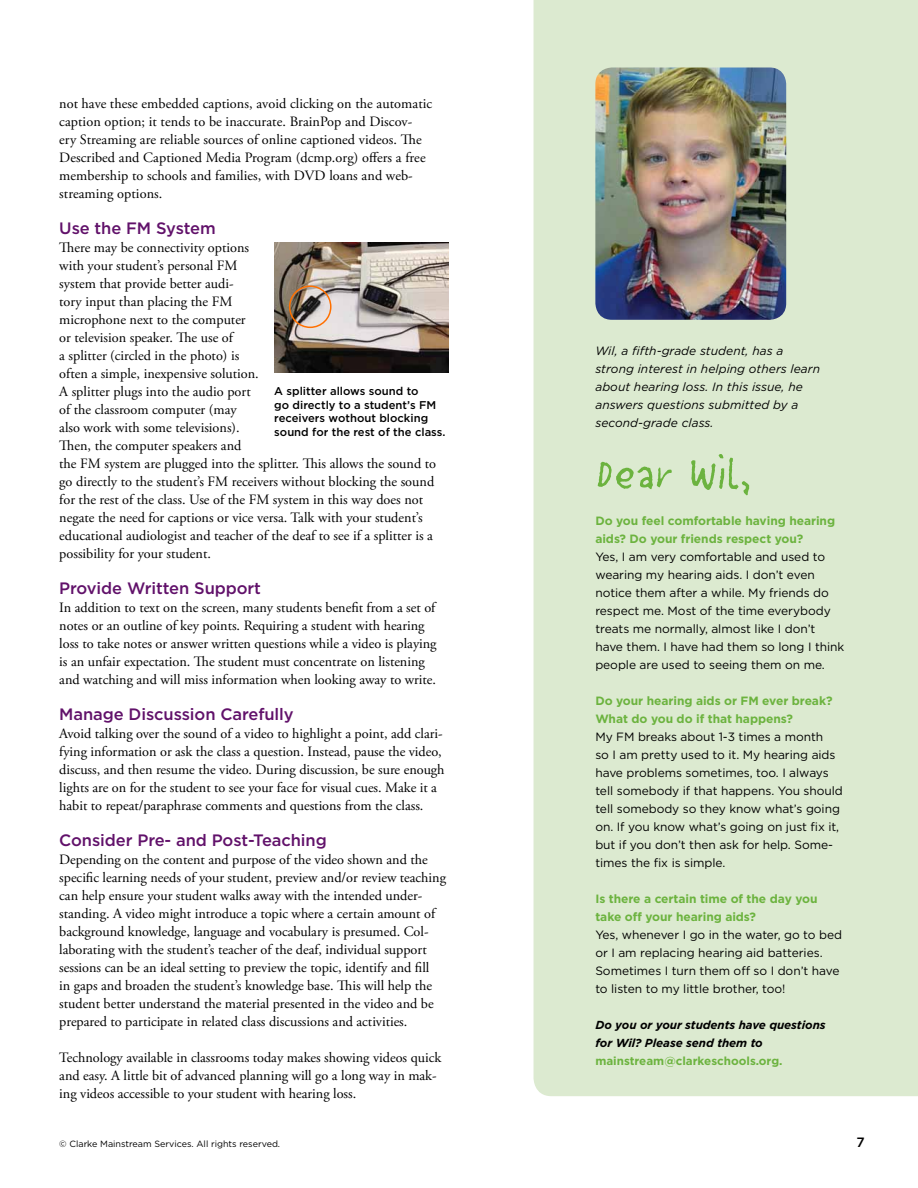
<style>
.page{position:relative;width:918px;height:1188px;background:#fff}
.page>*{position:absolute;margin:0;border:0;box-sizing:border-box;transform-origin:0 0}
.t1{font:51px "Litterbox ICG";letter-spacing:-.005em;color:#6cb33f}
.t2{font:500 16.5px "Gotham";letter-spacing:-.005em;color:#61116a}
.t3{font:14.25px/18px "Adobe Garamond Pro";color:#000}
.t4{font:500 13.5px "Gotham";color:#000}
.t5{font:12px/18px "Gotham";letter-spacing:-.005em;color:#000}
.t6{font:700 12px/18px "Gotham";letter-spacing:-.005em;color:#6cb33f}
.t7{font:italic 12px/18px "Gotham";letter-spacing:.005em;color:#000}
.t8{font:italic 700 11.7px/18px "Gotham";letter-spacing:-.005em;color:#000}
.t9{font:700 11.7px "Gotham";color:#6cb33f}
.t10{font:500 11.25px/13.5px "Gotham";color:#000}
.t11{font:9px "Gotham";color:#000}
</style>
<div class="page">
<div style="left:534px;top:0;width:384px;height:1096px;background:#dcead0"></div>
<img style="left:595px;top:68px;width:191px;height:252px">
<img style="left:274px;top:242px;width:175px;height:131px">
<div style="left:289px;top:285px;width:43px;height:43px;border:2px solid #ff7000;border-radius:50%"></div>
<p class="t3" style="left:59px;top:95px;width:374px">not have these embedded captions, avoid clicking on the automatic caption option; it tends to be inaccurate. BrainPop and Discov&shy;ery Streaming are reliable sources of online captioned videos. The Described and Captioned Media Program (dcmp.org) offers a free membership to schools and families, with DVD loans and web&shy;streaming options.</p>
<p class="t2" style="left:59px;top:217px;width:158px">Use the FM System</p>
<p class="t3" style="left:59px;top:239px;width:378px">There may be connectivity options<br>with your student’s personal FM<br>system that provide better audi-<br>tory input than placing the FM<br>microphone next to the computer<br>or television speaker. The use of<br>a splitter (circled in the photo) is<br>often a simple, inexpensive solution.<br>A splitter plugs into the audio port<br>of the classroom computer (may<br>also work with some televisions).<br>Then, the computer speakers and<br>the FM system are plugged into the splitter. This allows the sound to go directly to the student’s FM receivers without blocking the sound for the rest of the class. Use of the FM system in this way does not negate the need for captions or vice versa. Talk with your student’s educational audiologist and teacher of the deaf to see if a splitter is a possibility for your student.</p>
<p class="t2" style="left:59px;top:577px;width:203px">Provide Written Support</p>
<p class="t3" style="left:59px;top:599px;width:379px">In addition to text on the screen, many students benefit from a set of notes or an outline of key points. Requiring a student with hearing loss to take notes or answer written questions while a video is playing is an unfair expectation. The student must concentrate on listening and watching and will miss information when looking away to write.</p>
<p class="t2" style="left:59px;top:703px;width:236px">Manage Discussion Carefully</p>
<p class="t3" style="left:59px;top:725px;width:387px">Avoid talking over the sound of a video to highlight a point, add clari&shy;fying information or ask the class a question. Instead, pause the video, discuss, and then resume the video. During discussion, be sure enough lights are on for the student to see your face for visual cues. Make it a habit to repeat/paraphrase comments and questions from the class.</p>
<p class="t2" style="left:59px;top:829px;width:269px">Consider Pre- and Post-Teaching</p>
<p class="t3" style="left:59px;top:851px;width:388px">Depending on the content and purpose of the video shown and the specific learning needs of your student, preview and/or review teaching can help ensure your student walks away with the intended under&shy;standing. A video might introduce a topic where a certain amount of background knowledge, language and vocabulary is presumed. Col&shy;laborating with the student’s teacher of the deaf, individual support sessions can be an ideal setting to preview the topic, identify and fill<br>in gaps and broaden the student’s knowledge base. This will help the student better understand the material presented in the video and be prepared to participate in related class discussions and activities.</p>
<p class="t3" style="left:59px;top:1049px;width:383px">Technology available in classrooms today makes showing videos quick and easy. A little bit of advanced planning will go a long way in mak&shy;ing videos accessible to your student with hearing loss.</p>
<p class="t10" style="left:274px;top:385px;width:173px">A splitter allows sound to<br>go directly to a student’s FM receivers wothout blocking sound for the rest of the class.</p>
<p class="t7" style="left:595px;top:342px;width:226px">Wil, a fifth-grade student, has a strong interest in helping others learn about hearing loss. In this issue, he answers questions submitted by a second-grade class.</p>
<h1 class="t1" style="left:595px;top:439px;width:158px">Dear Wil,</h1>
<p class="t6" style="left:595px;top:511px;width:241px">Do you feel comfortable having hearing aids? Do your friends respect you?</p>
<p class="t5" style="left:595px;top:547px;width:251px">Yes, I am very comfortable and used to wearing my hearing aids. I don’t even notice them after a while. My friends do respect me. Most of the time everybody treats me normally, almost like I don’t have them. I have had them so long I think people are used to seeing them on me.</p>
<p class="t6" style="left:595px;top:691px;width:239px">Do your hearing aids or FM ever break?<br>What do you do if that happens?</p>
<p class="t5" style="left:595px;top:727px;width:249px">My FM breaks about 1-3 times a month<br>so I am pretty used to it. My hearing aids have problems sometimes, too. I always tell somebody if that happens. You should tell somebody so they know what’s going on. If you know what’s going on just fix it, but if you don’t then ask for help. Some&shy;times the fix is simple.</p>
<p class="t6" style="left:595px;top:889px;width:224px">Is there a certain time of the day you take off your hearing aids?</p>
<p class="t5" style="left:595px;top:925px;width:248px">Yes, whenever I go in the water, go to bed or I am replacing hearing aid batteries.<br>Sometimes I turn them off so I don’t have to listen to my little brother, too!</p>
<p class="t8" style="left:595px;top:1015px;width:232px">Do you or your students have questions for Wil? Please send them to</p>
<p class="t9" style="left:595px;top:1053px;width:189px">mainstream@clarkeschools.org.</p>
<p class="t11" style="left:59px;top:1138px;width:222px">© Clarke Mainstream Services. All rights reserved.</p>
<p class="t4" style="left:857px;top:1134px;width:10px">7</p>
</div>
